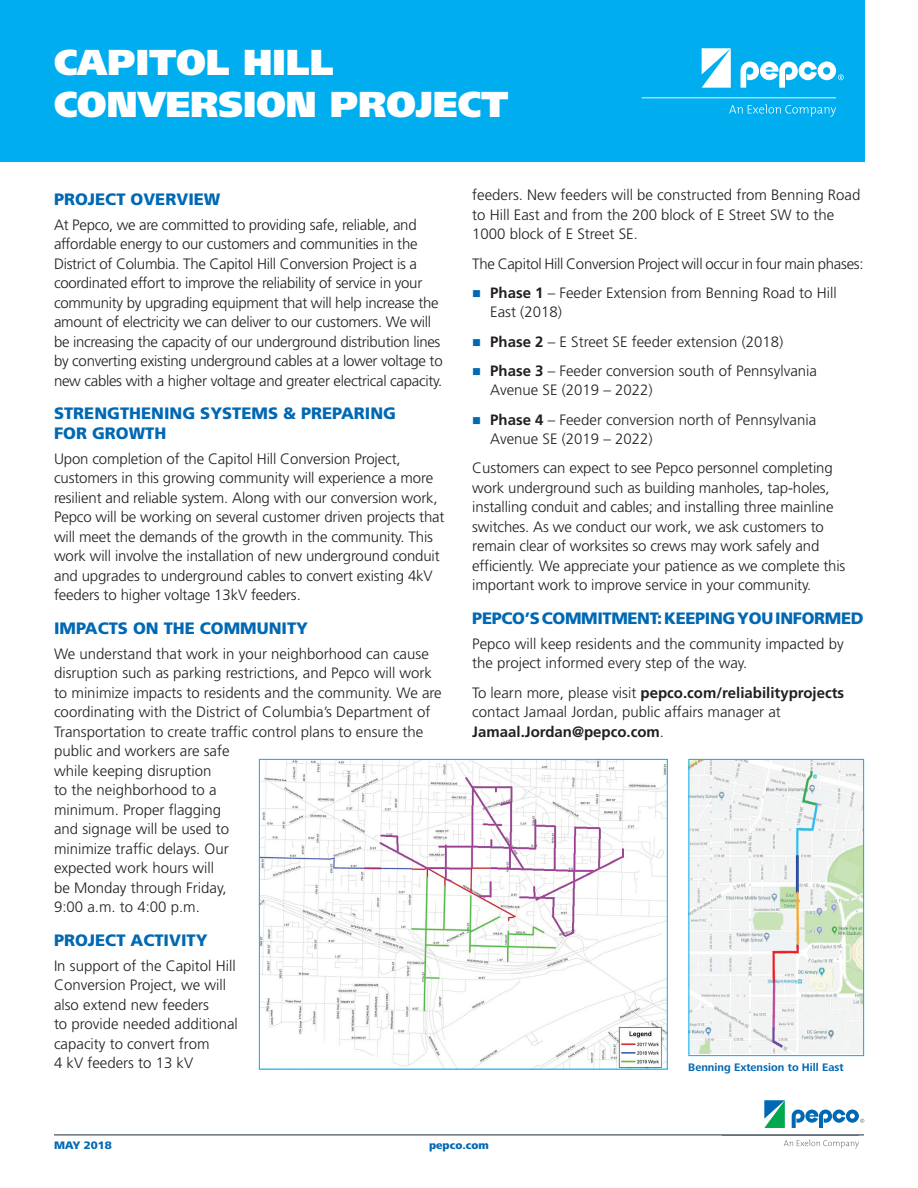
<style>
.page{position:relative;width:918px;height:1188px;background:#fff}
.page>*{position:absolute;margin:0;border:0;box-sizing:border-box;transform-origin:0 0}
.ParaStyle02-Leading{font:900 36px/42px "Frutiger";color:#fff}
.Subhead1{font:900 16.5px/19.5px "Frutiger";color:#0168b3}
.Subhead1-2{font:900 16.5px "Frutiger";letter-spacing:-.02em;color:#0168b3}
.Body_Text{font:300 15px/19.5px "Frutiger";letter-spacing:-.01em;color:#231f20}
.BULLETS{font:300 15px/19.5px "Frutiger";color:#231f20}
.ParaStyle05-Leading{font:700 11.25px "Frutiger Next Pro";color:#0168b3}
.ParaStyle05-Leading-2{font:800 11.25px "Frutiger Next Pro";color:#0168b3}
.s1{color:#0168b3}
.s2{font-weight:700}
</style>
<div class="page">
<div style="left:0;top:0;width:865px;height:162px;background:#00aeef"></div>
<hr style="left:54px;top:1134px;width:810px;height:2px;background:#687379">
<img style="left:261px;top:761px;width:405px;height:306px">
<div style="left:259px;top:759px;width:409px;height:310px;border:1px solid #00aeef"></div>
<svg style="left:642px;top:48px;width:202px;height:69px"></svg>
<svg style="left:784px;top:1140px;width:75px;height:8px"></svg>
<svg style="left:792px;top:1110px;width:72px;height:18px"></svg>
<svg style="left:764px;top:1100px;width:21px;height:28px"></svg>
<img style="left:690px;top:761px;width:172px;height:293px">
<div style="left:688px;top:759px;width:176px;height:297px;border:1px solid #00aeef"></div>
<p class="ParaStyle02-Leading" style="left:54px;top:41px;width:456px">CAPITOL HILL<br>CONVERSION PROJECT</p>
<p class="Subhead1" style="left:54px;top:189px;width:168px">PROJECT OVERVIEW</p>
<p class="Body_Text" style="left:54px;top:215px;width:390px">At Pepco, we are committed to providing safe, reliable, and affordable energy to our customers and communities in the District of Columbia. The Capitol Hill Conversion Project is a coordinated effort to improve the reliability of service in your community by upgrading equipment that will help increase the amount of electricity we can deliver to our customers. We will be increasing the capacity of our underground distribution lines by converting existing underground cables at a lower voltage to new cables with a higher voltage and greater electrical capacity.</p>
<p class="Subhead1" style="left:54px;top:403px;width:344px">STRENGTHENING SYSTEMS &amp; PREPARING<br>FOR GROWTH</p>
<p class="Body_Text" style="left:54px;top:449px;width:392px">Upon completion of the Capitol Hill Conversion Project, customers in this growing community will experience a more resilient and reliable system. Along with our conversion work, Pepco will be working on several customer driven projects that will meet the demands of the growth in the community. This work will involve the installation of new underground conduit and upgrades to underground cables to convert existing 4kV feeders to higher voltage 13kV feeders.</p>
<p class="Subhead1" style="left:54px;top:618px;width:256px">IMPACTS ON THE COMMUNITY</p>
<p class="Body_Text" style="left:54px;top:644px;width:389px">We understand that work in your neighborhood can cause disruption such as parking restrictions, and Pepco will work to minimize impacts to residents and the community. We are coordinating with the District of Columbia’s Department of Transportation to create traffic control plans to ensure the public and workers are safe<br>while keeping disruption<br>to the neighborhood to a<br>minimum. Proper flagging<br>and signage will be used to<br>minimize traffic delays. Our<br>expected work hours will<br>be Monday through Friday,<br>9:00 a.m. to 4:00 p.m.</p>
<p class="Subhead1" style="left:54px;top:930px;width:155px">PROJECT ACTIVITY</p>
<p class="Body_Text" style="left:54px;top:956px;width:185px">In support of the Capitol Hill<br>Conversion Project, we will also extend new feeders<br>to provide needed additional capacity to convert from<br>4 kV feeders to 13 kV</p>
<p class="Body_Text" style="left:472px;top:185px;width:390px">feeders. New feeders will be constructed from Benning Road to Hill East and from the 200 block of E Street SW to the<br>1000 block of E Street SE.</p>
<p class="Body_Text" style="left:472px;top:254px;width:393px">The Capitol Hill Conversion Project will occur in four main phases:</p>
<p class="BULLETS" style="left:490px;top:283px;width:348px;text-indent:-18px"><span class="s1">■</span> <span class="s2">Phase 1</span> – Feeder Extension from Benning Road to Hill<br>East (2018)</p>
<p class="BULLETS" style="left:472px;top:332px;width:313px"><span class="s1">■</span> <span class="s2">Phase 2</span> – E Street SE feeder extension (2018)</p>
<p class="BULLETS" style="left:490px;top:361px;width:328px;text-indent:-18px"><span class="s1">■</span> <span class="s2">Phase 3</span> – Feeder conversion south of Pennsylvania<br>Avenue SE (2019 – 2022)</p>
<p class="BULLETS" style="left:490px;top:410px;width:327px;text-indent:-18px"><span class="s1">■</span> <span class="s2">Phase 4</span> – Feeder conversion north of Pennsylvania<br>Avenue SE (2019 – 2022)</p>
<p class="Body_Text" style="left:472px;top:458px;width:375px">Customers can expect to see Pepco personnel completing work underground such as building manholes, tap-holes, installing conduit and cables; and installing three mainline switches. As we conduct our work, we ask customers to remain clear of worksites so crews may work safely and efficiently. We appreciate your patience as we complete this important work to improve service in your community.</p>
<p class="Subhead1-2" style="left:472px;top:608px;width:393px">PEPCO’S COMMITMENT: KEEPING YOU INFORMED</p>
<p class="Body_Text" style="left:472px;top:634px;width:373px">Pepco will keep residents and the community impacted by the project informed every step of the way.</p>
<p class="Body_Text" style="left:472px;top:683px;width:374px">To learn more, please visit <span class="s2">pepco.com/reliabilityprojects </span>contact Jamaal Jordan, public affairs manager at<br><span class="s2">Jamaal.Jordan@pepco.com</span>.</p>
<p class="ParaStyle05-Leading" style="left:688px;top:1061px;width:157px">Benning Extension to Hill East</p>
<p class="ParaStyle05-Leading-2" style="left:54px;top:1139px;width:59px">MAY 2018</p>
<p class="ParaStyle05-Leading-2" style="left:429px;top:1139px;width:61px">pepco.com</p>
</div>
